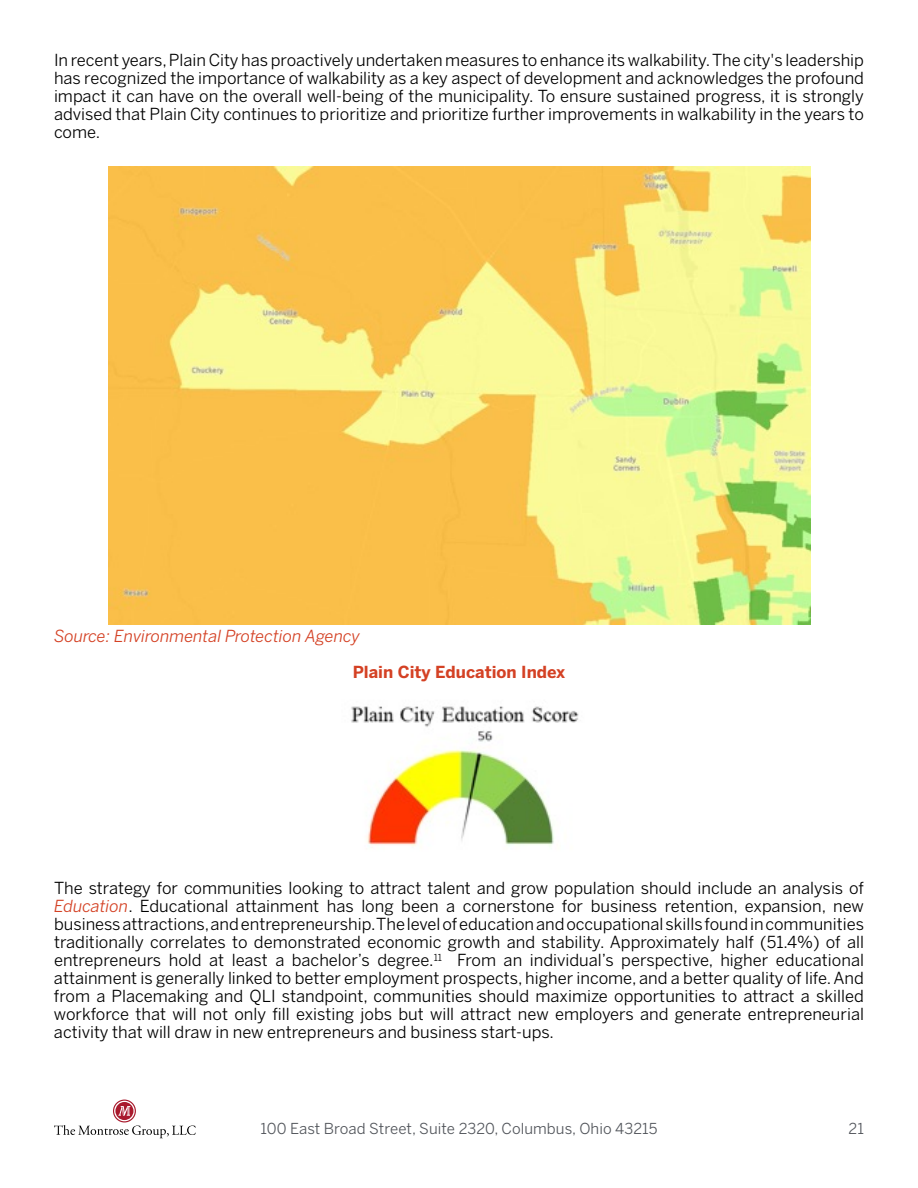
<style>
.page{position:relative;width:918px;height:1188px;background:#fff}
.page>*{position:absolute;margin:0;border:0;box-sizing:border-box;transform-origin:0 0}
.t1{font:16.5px/18px "Benton Sans";color:#000;text-align:justify}
.t2{font:italic 16.5px "Benton Sans";color:#d44124}
.t3{font:700 16.5px "Benton Sans";color:#d44124}
.t4{font:15px "Benton Sans";letter-spacing:.005em;color:#52555b}
.s1{font-style:italic;color:#d44124}
</style>
<div class="page">
<svg style="left:54px;top:1125px;width:142px;height:13px"></svg>
<div style="left:115px;top:1102px;width:18px;height:18px;background:#a91a2d;border-radius:50%"></div>
<div style="left:113px;top:1100px;width:23px;height:23px;border:1px solid #a91a2d;border-radius:50%"></div>
<svg style="left:118px;top:1106px;width:12px;height:10px"></svg>
<img style="left:108px;top:167px;width:702px;height:457px">
<img style="left:351px;top:706px;width:228px;height:141px">
<p class="t1" style="left:54px;top:51px;width:812px">In recent years, Plain City has proactively undertaken measures to enhance its walkability. The city's leadership has recognized the importance of walkability as a key aspect of development and acknowledges the profound impact it can have on the overall well-being of the municipality. To ensure sustained progress, it is strongly advised that Plain City continues to prioritize and prioritize further improvements in walkability in the years to come.</p>
<p class="t2" style="left:54px;top:624px;width:308px">Source: Environmental Protection Agency</p>
<p class="t3" style="left:353px;top:662px;width:214px">Plain City Education Index</p>
<p class="t1" style="left:54px;top:879px;width:812px">The strategy for communities looking to attract talent and grow population should include an analysis of <span class="s1">Education</span>. Educational attainment has long been a cornerstone for business retention, expansion, new business attractions, and entrepreneurship. The level of education and occupational skills found in communities traditionally correlates to demonstrated economic growth and stability. Approximately half (51.4%) of all entrepreneurs hold at least a bachelor’s degree.<sup>11</sup> From an individual’s perspective, higher educational attainment is generally linked to better employment prospects, higher income, and a better quality of life. And from a Placemaking and QLI standpoint, communities should maximize opportunities to attract a skilled workforce that will not only fill existing jobs but will attract new employers and generate entrepreneurial activity that will draw in new entrepreneurs and business start-ups.</p>
<p class="t4" style="left:261px;top:1120px;width:399px">100 East Broad Street, Suite 2320, Columbus, Ohio 43215</p>
<p class="t4" style="left:849px;top:1120px;width:17px">21</p>
</div>
